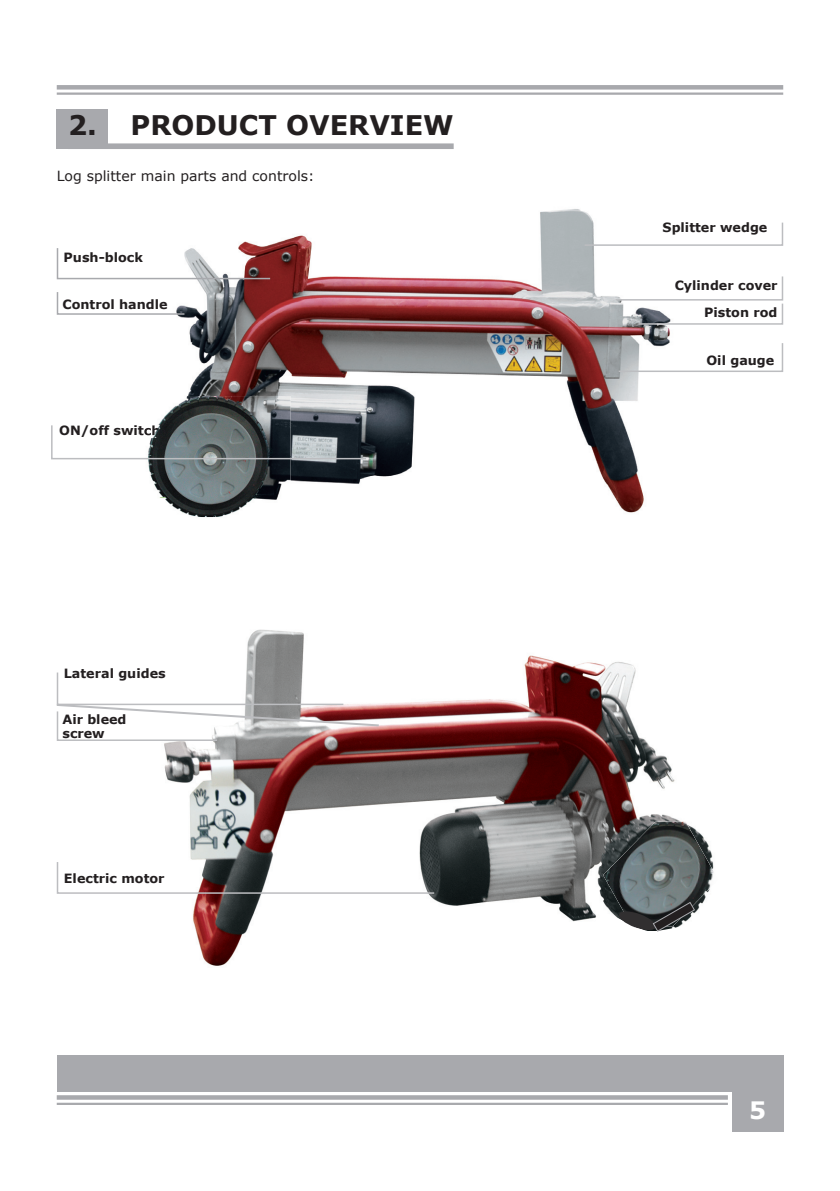
<style>
.page{position:relative;width:840px;height:1191px;background:#fff}
.page>*{position:absolute;margin:0;border:0;box-sizing:border-box;transform-origin:0 0}
.t1{font:700 27px "Verdana";color:#231f20}
.t2{font:700 24px "Verdana";color:#fff}
.t3{font:14px "Verdana";color:#231f20}
.t4{font:700 12.8px/13.8px "Verdana";color:#231f20}
</style>
<div class="page">
<div style="left:57px;top:1054px;width:725px;height:37px;background:#a8a9ad"></div>
<svg style="left:57px;top:1095px;width:670px;height:4px;background:#acadb1"></svg>
<hr style="left:57px;top:1102px;width:670px;height:3px;background:#a8a9ad">
<div style="left:57px;top:85px;width:725px;height:5px;background:#a8a9ad"></div>
<hr style="left:57px;top:92px;width:725px;height:3px;background:#a8a9ad">
<div style="left:731px;top:1090px;width:51px;height:41px;background:#a8a9ad"></div>
<img style="left:164px;top:629px;width:516px;height:337px">
<img style="left:177px;top:143px;width:493px;height:375px">
<div style="left:57px;top:109px;width:51px;height:40px;background:#a8a9ad"></div>
<div style="left:68px;top:143px;width:385px;height:6px;background:#a8a9ad"></div>
<svg style="left:56px;top:247px;width:215px;height:33px"></svg>
<svg style="left:56px;top:860px;width:379px;height:34px"></svg>
<svg style="left:582px;top:221px;width:201px;height:26px"></svg>
<svg style="left:616px;top:342px;width:167px;height:31px"></svg>
<svg style="left:56px;top:290px;width:130px;height:25px"></svg>
<svg style="left:56px;top:671px;width:324px;height:70px"></svg>
<svg style="left:614px;top:275px;width:169px;height:50px"></svg>
<img style="left:148px;top:396px;width:142px;height:121px">
<svg style="left:51px;top:424px;width:316px;height:36px"></svg>
<img style="left:602px;top:821px;width:112px;height:92px">
<svg style="left:591px;top:901px;width:104px;height:65px"></svg>
<h1 class="t1" style="left:68px;top:107px;width:387px">2. PRODUCT OVERVIEW</h1>
<p class="t3" style="left:57px;top:166px;width:259px">Log splitter main parts and controls:</p>
<p class="t4" style="left:63px;top:250px;width:81px">Push-block</p>
<p class="t4" style="left:62px;top:297px;width:107px">Control handle</p>
<p class="t4" style="left:59px;top:423px;width:103px">ON/off switch</p>
<p class="t4" style="left:64px;top:666px;width:103px">Lateral guides</p>
<p class="t4" style="left:62px;top:712px;width:66px">Air bleed screw</p>
<p class="t4" style="left:64px;top:871px;width:102px">Electric motor</p>
<p class="t4" style="left:662px;top:220px;width:106px">Splitter wedge</p>
<p class="t4" style="left:674px;top:278px;width:104px">Cylinder cover</p>
<p class="t4" style="left:703px;top:305px;width:75px">Piston rod</p>
<p class="t4" style="left:706px;top:353px;width:69px">Oil gauge</p>
<h2 class="t2" style="left:748px;top:1092px;width:19px">5</h2>
</div>
